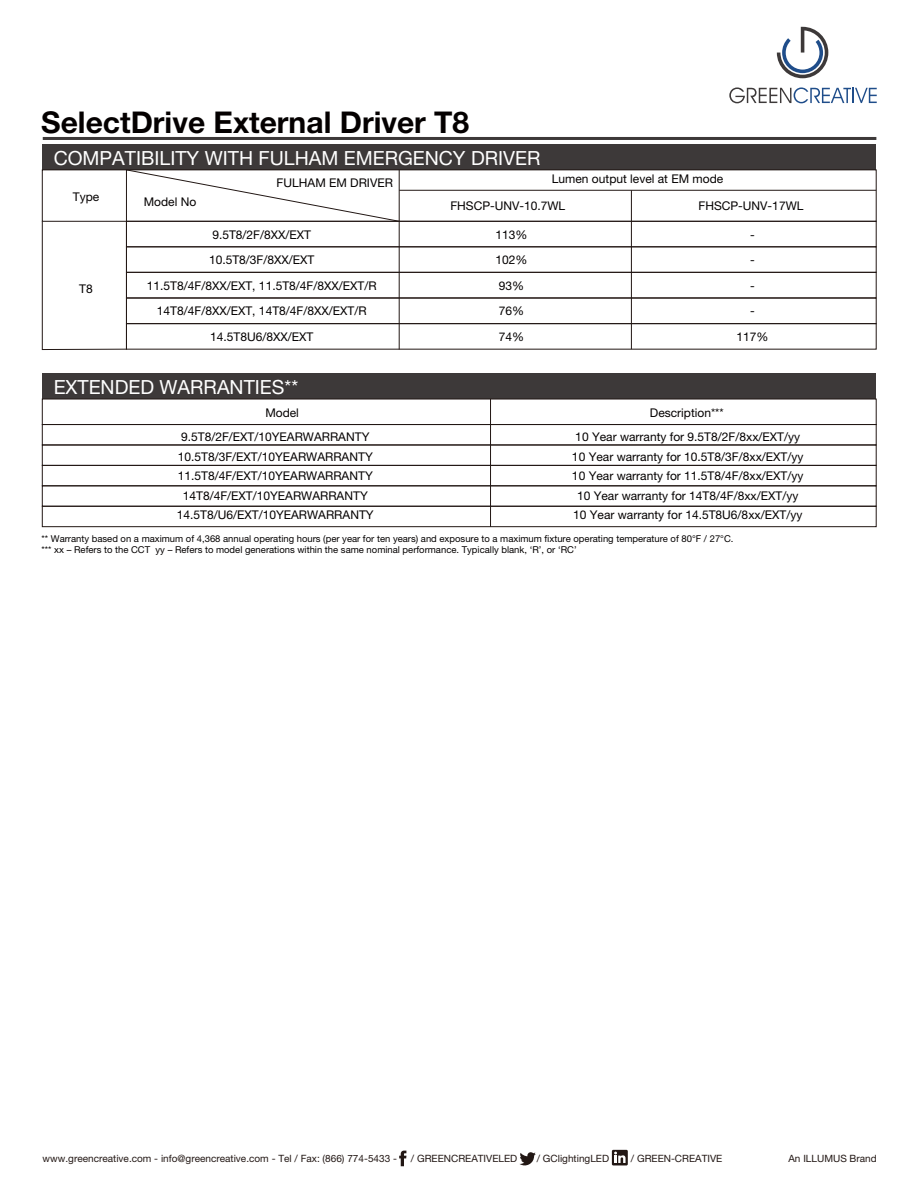
<style>
.page{position:relative;width:919px;height:1191px;background:#fff}
.page>*{position:absolute;margin:0;border:0;box-sizing:border-box;transform-origin:0 0}
.t1{font:700 30px "Helvetica Neue LT Pro";color:#040000}
.t2{font:19.5px "Helvetica Neue LT Pro";color:#fff}
.t3{font:12px/25.5px "Helvetica Neue LT Pro";color:#040000;text-align:center}
.t4{font:10.05px "Helvetica Neue LT Pro";color:#221714}
.t5{font:9.45px/11.4px "Helvetica Neue LT Pro";color:#040000}
</style>
<div class="page">
<hr style="left:43px;top:137px;width:833px;height:3px;background:#3d3939">
<svg style="left:776px;top:27px;width:52px;height:51px"></svg>
<svg style="left:729px;top:87px;width:147px;height:16px"></svg>
<svg style="left:399px;top:1150px;width:7px;height:16px"></svg>
<svg style="left:519px;top:1152px;width:16px;height:14px"></svg>
<div style="left:612px;top:1149px;width:15px;height:16px;background:#221714"></div>
<svg style="left:614px;top:1151px;width:11px;height:12px"></svg>
<div style="left:42px;top:373px;width:834px;height:26px;background:#3d3939"></div>
<div style="left:42px;top:424px;width:834px;height:21px;border:1px solid #221714"></div>
<div style="left:42px;top:465px;width:834px;height:21px;border:1px solid #221714"></div>
<div style="left:42px;top:485px;width:834px;height:21px;border:1px solid #221714"></div>
<div style="left:126px;top:221px;width:750px;height:26px;border:1px solid #221714"></div>
<div style="left:126px;top:272px;width:750px;height:26px;border:1px solid #221714"></div>
<div style="left:126px;top:298px;width:750px;height:26px;border:1px solid #221714"></div>
<div style="left:126px;top:323px;width:750px;height:26px;border:1px solid #221714"></div>
<div style="left:42px;top:506px;width:834px;height:21px;border:1px solid #221714"></div>
<hr style="left:490px;top:399px;width:1px;height:128px;background:#221714">
<div style="left:42px;top:144px;width:834px;height:26px;background:#3d3939"></div>
<hr style="left:399px;top:170px;width:1px;height:179px;background:#221714">
<hr style="left:631px;top:190px;width:1px;height:159px;background:#221714">
<hr style="left:399px;top:190px;width:477px;height:1px;background:#221714">
<svg style="left:42px;top:169px;width:357px;height:181px"></svg>
<h1 class="t1" style="left:41px;top:103px;width:429px">SelectDrive External Driver T8</h1>
<h2 class="t2" style="left:54px;top:145px;width:488px">COMPATIBILITY WITH FULHAM EMERGENCY DRIVER</h2>
<p class="t3" style="left:276px;top:170px;width:118px">FULHAM EM DRIVER</p>
<p class="t3" style="left:552px;top:166px;width:173px">Lumen output level at EM mode</p>
<p class="t3" style="left:73px;top:183px;width:28px">Type</p>
<p class="t3" style="left:144px;top:189px;width:54px">Model No</p>
<p class="t3" style="left:450px;top:193px;width:116px">FHSCP-UNV-10.7WL</p>
<p class="t3" style="left:698px;top:193px;width:106px">FHSCP-UNV-17WL</p>
<p class="t3" style="left:79px;top:275px;width:15px">T8</p>
<p class="t3" style="left:147px;top:221px;width:231px">9.5T8/2F/8XX/EXT<br>10.5T8/3F/8XX/EXT<br>11.5T8/4F/8XX/EXT, 11.5T8/4F/8XX/EXT/R<br>14T8/4F/8XX/EXT, 14T8/4F/8XX/EXT/R<br>14.5T8U6/8XX/EXT</p>
<p class="t3" style="left:495px;top:221px;width:34px;text-align:left">113%<br>102%<br>93%<br>76%<br>74%</p>
<p class="t3" style="left:736px;top:221px;width:34px">-<br>-<br>-<br>-<br>117%</p>
<h2 class="t2" style="left:54px;top:375px;width:246px">EXTENDED WARRANTIES**</h2>
<p class="t3" style="left:265px;top:400px;width:35px">Model</p>
<p class="t3" style="left:177px;top:427px;width:198px;line-height:19.5px">9.5T8/2F/EXT/10YEARWARRANTY<br>10.5T8/3F/EXT/10YEARWARRANTY<br>11.5T8/4F/EXT/10YEARWARRANTY<br>14T8/4F/EXT/10YEARWARRANTY<br>14.5T8/U6/EXT/10YEARWARRANTY</p>
<p class="t3" style="left:650px;top:400px;width:75px">Description***</p>
<p class="t3" style="left:572px;top:427px;width:233px;line-height:19.5px">10 Year warranty for 9.5T8/2F/8xx/EXT/yy 10 Year warranty for 10.5T8/3F/8xx/EXT/yy 10 Year warranty for 11.5T8/4F/8xx/EXT/yy 10 Year warranty for 14T8/4F/8xx/EXT/yy 10 Year warranty for 14.5T8U6/8xx/EXT/yy</p>
<p class="t5" style="left:42px;top:532px;width:693px">** Warranty based on a maximum of 4,368 annual operating hours (per year for ten years) and exposure to a maximum fixture operating temperature of 80°F / 27°C. *** xx – Refers to the CCT yy – Refers to model generations within the same nominal performance. Typically blank, ‘R’, or ‘RC’</p>
<p class="t4" style="left:43px;top:1152px;width:356px">www.greencreative.com - info@greencreative.com - Tel / Fax: (866) 774-5433 -</p>
<p class="t4" style="left:411px;top:1152px;width:108px">/ GREENCREATIVELED</p>
<p class="t4" style="left:537px;top:1152px;width:74px">/ GClightingLED</p>
<p class="t4" style="left:631px;top:1152px;width:93px">/ GREEN-CREATIVE</p>
<p class="t4" style="left:788px;top:1152px;width:90px">An ILLUMUS Brand</p>
</div>
